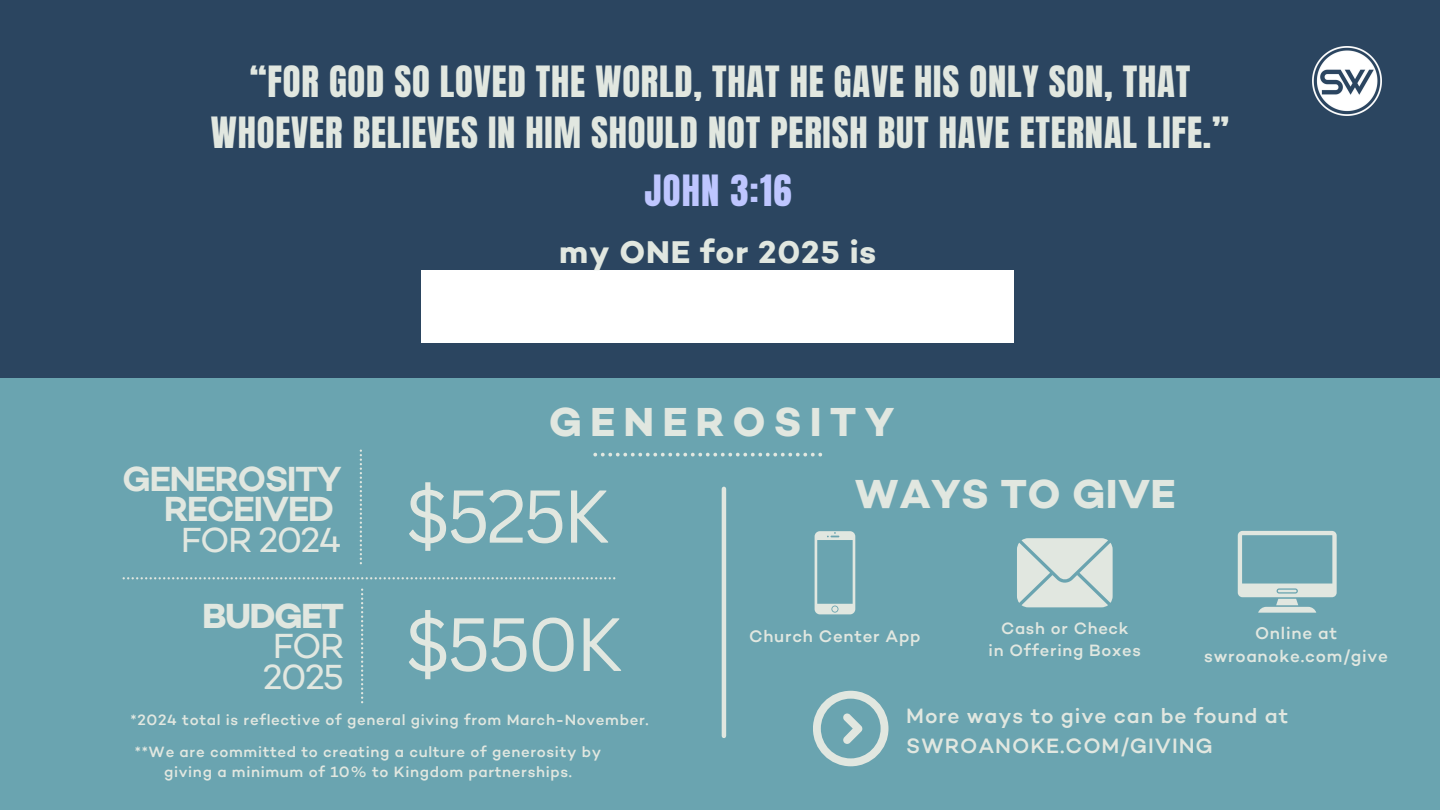
<style>
.page{position:relative;width:1440px;height:810px;background:#2b4560}
.page>*{position:absolute;margin:0;border:0;box-sizing:border-box;transform-origin:0 0}
.t1{font:73.8px "Canva Sans";color:#e1e7e0}
.t2{font:73.1px "Canva Sans";color:#e1e7e0}
.t3{font:700 41.3px "Campton";letter-spacing:.195em;color:#e1e7e0}
.t4{font:700 41.3px "Campton";letter-spacing:.01em;color:#e1e7e0}
.t5{font:36.7px/50.8px "Anton";letter-spacing:.02em;color:#e1e7e0;text-align:center}
.t6{font:36.7px "Anton";letter-spacing:.035em;color:#bec6ff}
.t7{font:600 35.5px/30.7px "Campton";letter-spacing:-.045em;color:#e1e7e0;text-align:right}
.t8{font:35.5px "Campton";letter-spacing:-.045em;color:#e1e7e0}
.t9{font:700 35.5px/30.7px "Campton";letter-spacing:-.045em;color:#e1e7e0;text-align:right}
.t10{font:700 32px "Campton";letter-spacing:.025em;color:#e1e7e0}
.t11{font:500 21.2px "Campton";letter-spacing:.04em;color:#e1e7e0}
.t12{font:500 17.3px "Campton";letter-spacing:.04em;color:#e1e7e0}
.t13{font:500 17px "Campton";letter-spacing:.04em;color:#e1e7e0}
.t14{font:500 16.7px "Campton";letter-spacing:.04em;color:#e1e7e0}
.t15{font:500 15.2px/20.3px "Campton";letter-spacing:.04em;color:#e1e7e0;text-align:center}
.s1{font-weight:400}
</style>
<div class="page">
<div style="left:421px;top:271px;width:593px;height:72px;background:#fff"></div>
<div style="left:0;top:378px;width:1440px;height:432px;background:#6aa4b0"></div>
<svg style="left:593px;top:453px;width:229px;height:3px"></svg>
<svg style="left:123px;top:577px;width:492px;height:2px"></svg>
<svg style="left:360px;top:450px;width:2px;height:114px"></svg>
<svg style="left:361px;top:589px;width:2px;height:114px"></svg>
<hr style="left:722px;top:489px;width:4px;height:247px;background:#e1e7e0">
<svg style="left:815px;top:531px;width:40px;height:83px"></svg>
<svg style="left:1238px;top:531px;width:99px;height:82px"></svg>
<svg style="left:1017px;top:538px;width:96px;height:69px"></svg>
<svg style="left:813px;top:691px;width:76px;height:75px"></svg>
<img style="left:1312px;top:47px;width:69px;height:69px">
<p class="t5" style="left:211px;top:56px;width:1020px">“FOR GOD SO LOVED THE WORLD, THAT HE GAVE HIS ONLY SON, THAT<br>WHOEVER BELIEVES IN HIM SHOULD NOT PERISH BUT HAVE ETERNAL LIFE.”</p>
<p class="t6" style="left:644px;top:165px;width:149px">JOHN 3:16</p>
<p class="t10" style="left:559px;top:232px;width:319px">my ONE for 2025 is</p>
<p class="t7" style="left:122px;top:463px;width:221px">GENEROSITY<br>RECEIVED</p>
<p class="t8" style="left:181px;top:518px;width:162px">FOR 2024</p>
<h3 class="t9" style="left:202px;top:600px;width:144px">BUDGET<br><span class="s1">FOR</span></h3>
<p class="t8" style="left:263px;top:655px;width:83px">2025</p>
<p class="t3" style="left:549px;top:397px;width:347px">GENEROSITY</p>
<p class="t2" style="left:405px;top:465px;width:205px">$525K</p>
<p class="t1" style="left:405px;top:592px;width:218px">$550K</p>
<p class="t4" style="left:854px;top:469px;width:323px">WAYS TO GIVE</p>
<p class="t14" style="left:1001px;top:618px;width:129px">Cash or Check</p>
<p class="t14" style="left:989px;top:640px;width:154px">in Offering Boxes</p>
<p class="t13" style="left:749px;top:626px;width:173px">Church Center App</p>
<p class="t12" style="left:1255px;top:622px;width:84px">Online at</p>
<p class="t12" style="left:1204px;top:645px;width:186px">swroanoke.com/give</p>
<p class="t15" style="left:131px;top:709px;width:520px">*2024 total is reflective of general giving from March-November.</p>
<p class="t15" style="left:135px;top:741px;width:468px">**We are committed to creating a culture of generosity by giving a minimum of 10% to Kingdom partnerships.</p>
<h3 class="t11" style="left:906px;top:703px;width:384px">More ways to give can be found at</h3>
<p class="t11" style="left:906px;top:733px;width:308px">SWROANOKE.COM/GIVING</p>
</div>
